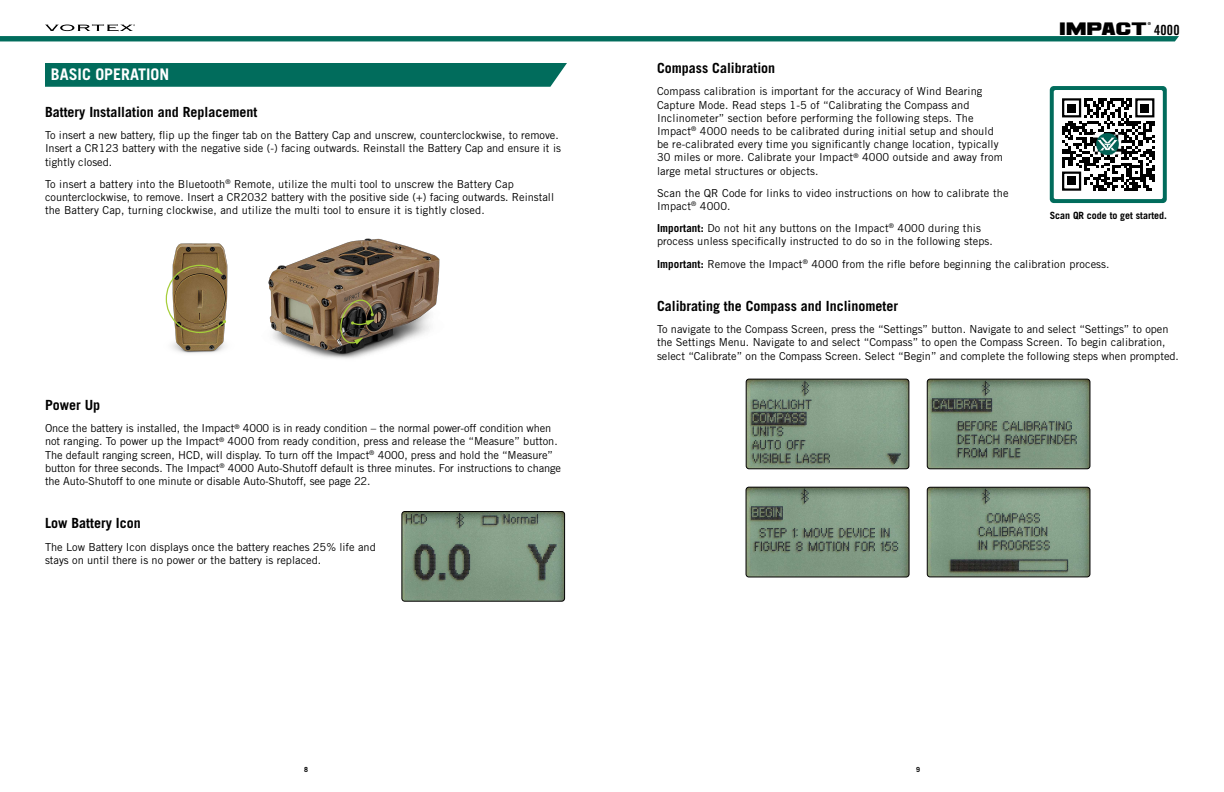
<style>
.page{position:relative;width:1224px;height:792px;background:#fff}
.page>*{position:absolute;margin:0;border:0;box-sizing:border-box;transform-origin:0 0}
.t1{font:700 16px "Trade Gothic LT Std";color:#fff}
.t2{font:700 14px "Trade Gothic LT Std";color:#000}
.t3{font:14px "Ash";letter-spacing:.01em;color:#000}
.t4{font:11px/13.2px "Trade Gothic LT Std";color:#000}
.t5{font:700 10px "Trade Gothic LT Std";color:#000}
.t6{font:700 7px "Trade Gothic LT Std";color:#000}
.t7{font:700 4px "Trade Gothic LT Std";color:#000}
.s1{font-family:"Trade Gothic LT Std Bd Cn 20"}
.s2{font-weight:700}
</style>
<div class="page">
<svg style="left:0;top:24px;width:1179px;height:17px"></svg>
<div style="left:45px;top:63px;width:522px;height:24px;background:#016c5c"></div>
<img style="left:268px;top:238px;width:172px;height:121px">
<svg style="left:340px;top:300px;width:35px;height:45px;background:#524d34"></svg>
<img style="left:165px;top:243px;width:63px;height:111px">
<svg style="left:166px;top:265px;width:60px;height:68px;background:#927e55"></svg>
<img style="left:402px;top:513px;width:163px;height:88px">
<div style="left:402px;top:511px;width:163px;height:90px;border:1px solid #000;border-radius:3px"></div>
<img style="left:927px;top:379px;width:163px;height:90px">
<div style="left:927px;top:379px;width:163px;height:90px;border:1px solid #000;border-radius:3px"></div>
<img style="left:746px;top:379px;width:163px;height:90px">
<div style="left:746px;top:379px;width:163px;height:90px;border:1px solid #000;border-radius:3px"></div>
<img style="left:927px;top:487px;width:163px;height:90px">
<div style="left:927px;top:487px;width:163px;height:90px;border:1px solid #000;border-radius:3px"></div>
<img style="left:746px;top:487px;width:163px;height:90px">
<div style="left:746px;top:487px;width:163px;height:90px;border:1px solid #000;border-radius:3px"></div>
<svg style="left:1050px;top:86px;width:117px;height:117px"></svg>
<img style="left:1094px;top:133px;width:28px;height:22px">
<h1 class="t1" style="left:51px;top:65px;width:120px">BASIC OPERATION</h1>
<p class="t2" style="left:45px;top:103px;width:214px">Battery Installation and Replacement</p>
<p class="t4" style="left:45px;top:129px;width:517px">To insert a new battery, flip up the finger tab on the Battery Cap and unscrew, counterclockwise, to remove.<br>Insert a CR123 battery with the negative side (-) facing outwards. Reinstall the Battery Cap and ensure it is tightly closed.</p>
<p class="t4" style="left:45px;top:177px;width:511px">To insert a battery into the Bluetooth<sup>®</sup> Remote, utilize the multi tool to unscrew the Battery Cap counterclockwise, to remove. Insert a CR2032 battery with the positive side (+) facing outwards. Reinstall the Battery Cap, turning clockwise, and utilize the multi tool to ensure it is tightly closed.</p>
<p class="t2" style="left:45px;top:396px;width:57px">Power Up</p>
<p class="t4" style="left:45px;top:422px;width:518px">Once the battery is installed, the Impact<sup>®</sup> 4000 is in ready condition – the normal power-off condition when not ranging. To power up the Impact<sup>®</sup> 4000 from ready condition, press and release the “Measure” button.<br>The default ranging screen, HCD, will display. To turn off the Impact<sup>®</sup> 4000, press and hold the “Measure” button for three seconds. The Impact<sup>®</sup> 4000 Auto-Shutoff default is three minutes. For instructions to change the Auto-Shutoff to one minute or disable Auto-Shutoff, see page 22.</p>
<p class="t2" style="left:45px;top:515px;width:97px">Low Battery Icon</p>
<p class="t4" style="left:45px;top:540px;width:332px">The Low Battery Icon displays once the battery reaches 25% life and stays on until there is no power or the battery is replaced.</p>
<p class="t7" style="left:1148px;top:21px;width:5px">®</p>
<p class="t3" style="left:1060px;top:21px;width:121px">IMPACT <span class="s1">4000</span></p>
<p class="t2" style="left:657px;top:60px;width:120px">Compass Calibration</p>
<p class="t4" style="left:657px;top:85px;width:347px">Compass calibration is important for the accuracy of Wind Bearing Capture Mode. Read steps 1-5 of “Calibrating the Compass and Inclinometer” section before performing the following steps. The Impact<sup>®</sup> 4000 needs to be calibrated during initial setup and should be re-calibrated every time you significantly change location, typically 30 miles or more. Calibrate your Impact<sup>®</sup> 4000 outside and away from large metal structures or objects.</p>
<p class="t4" style="left:657px;top:186px;width:353px">Scan the QR Code for links to video instructions on how to calibrate the<br>Impact<sup>®</sup> 4000.</p>
<p class="t4" style="left:657px;top:221px;width:338px"><span class="s2">Important:</span> Do not hit any buttons on the Impact<sup>®</sup> 4000 during this process unless specifically instructed to do so in the following steps.</p>
<p class="t4" style="left:657px;top:257px;width:454px"><span class="s2">Important:</span> Remove the Impact<sup>®</sup> 4000 from the rifle before beginning the calibration process.</p>
<p class="t2" style="left:657px;top:297px;width:243px">Calibrating the Compass and Inclinometer</p>
<p class="t4" style="left:657px;top:323px;width:523px">To navigate to the Compass Screen, press the “Settings” button. Navigate to and select “Settings” to open the Settings Menu. Navigate to and select “Compass” to open the Compass Screen. To begin calibration, select “Calibrate” on the Compass Screen. Select “Begin” and complete the following steps when prompted.</p>
<p class="t5" style="left:1050px;top:209px;width:119px">Scan QR code to get started.</p>
<p class="t6" style="left:304px;top:765px;width:5px">8</p>
<p class="t6" style="left:916px;top:765px;width:5px">9</p>
</div>
